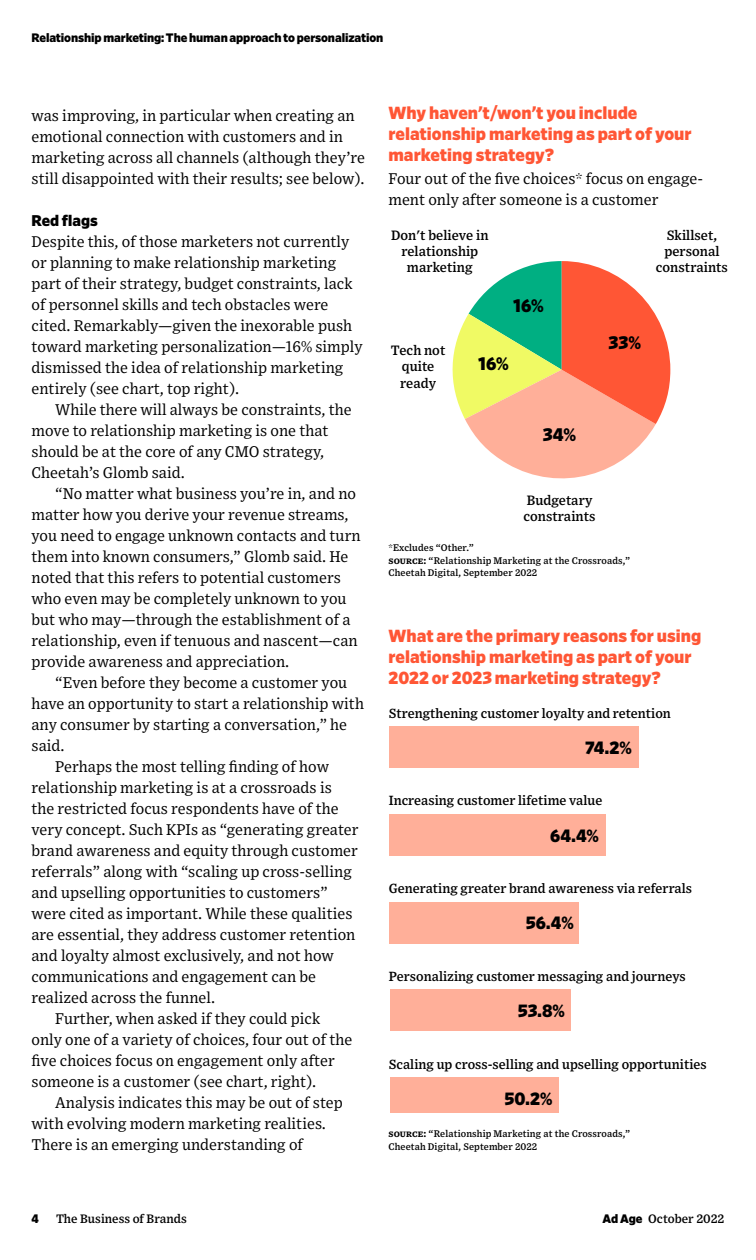
<style>
.page{position:relative;width:756px;height:1260px;background:#fff}
.page>*{position:absolute;margin:0;border:0;box-sizing:border-box;transform-origin:0 0}
.t1{font:900 18.03px "Retina";color:#000}
.t2{font:900 17.68px "Retina";color:#000}
.t3{font:900 17.5px/21px "Retina";color:#ff5635}
.t4{font:15.58px/21px "Exchange";color:#000}
.t5{font:900 15.58px "Retina";color:#000}
.t6{font:500 13.65px/16.3px "Exchange";color:#000;text-align:center}
.t7{font:500 13.3px "Exchange";color:#000}
.t8{font:900 12.25px "Retina";letter-spacing:-.01em;color:#000}
.t9{font:500 12.25px "Exchange";color:#000}
.t10{font:500 9.62px/12.2px "Exchange";letter-spacing:.01em;color:#000}
.s1{font-weight:700}
.s2{font-family:"Retina";font-weight:900}
</style>
<div class="page">
<div style="left:390px;top:1078px;width:168px;height:35px;background:#ffaf99"></div>
<div style="left:390px;top:990px;width:180px;height:41px;background:#ffaf99"></div>
<div style="left:390px;top:902px;width:189px;height:41px;background:#ffaf99"></div>
<div style="left:390px;top:814px;width:216px;height:41px;background:#ffaf99"></div>
<div style="left:390px;top:727px;width:249px;height:41px;background:#ffaf99"></div>
<svg style="left:452px;top:261px;width:218px;height:218px"></svg>
<p class="t8" style="left:32px;top:30px;width:354px">Relationship marketing: The human approach to personalization</p>
<p class="t4" style="left:32px;top:105px;width:335px">was improving, in particular when creating an emotional connection with customers and in marketing across all channels (although they’re still disappointed with their results; see below).</p>
<p class="t5" style="left:32px;top:211px;width:68px">Red flags</p>
<p class="t4" style="left:32px;top:231px;width:333px">Despite this, of those marketers not currently or planning to make relationship marketing part of their strategy, budget constraints, lack of personnel skills and tech obstacles were cited. Remarkably—given the inexorable push toward marketing personalization—16% simply dismissed the idea of relationship marketing entirely (see chart, top right).</p>
<p class="t4" style="left:32px;top:399px;width:322px;text-indent:24px">While there will always be constraints, the move to relationship marketing is one that should be at the core of any CMO strategy, Cheetah’s Glomb said.</p>
<p class="t4" style="left:32px;top:483px;width:331px;text-indent:24px">“No matter what business you’re in, and no matter how you derive your revenue streams, you need to engage unknown contacts and turn them into known consumers,” Glomb said. He noted that this refers to potential customers who even may be completely unknown to you but who may—through the establishment of a relationship, even if tenuous and nascent—can provide awareness and appreciation.</p>
<p class="t4" style="left:55px;top:672px;width:294px">“Even before they become a customer you</p>
<p class="t4" style="left:32px;top:693px;width:334px">have an opportunity to start a relationship with</p>
<p class="t4" style="left:32px;top:714px;width:317px">any consumer by starting a conversation,” he</p>
<p class="t4" style="left:32px;top:735px;width:35px">said.</p>
<p class="t4" style="left:55px;top:756px;width:275px">Perhaps the most telling finding of how</p>
<p class="t4" style="left:32px;top:777px;width:302px">relationship marketing is at a crossroads is</p>
<p class="t4" style="left:32px;top:798px;width:309px">the restricted focus respondents have of the</p>
<p class="t4" style="left:32px;top:819px;width:329px">very concept. Such KPIs as “generating greater</p>
<p class="t4" style="left:32px;top:840px;width:328px">brand awareness and equity through customer</p>
<p class="t4" style="left:32px;top:861px;width:322px">referrals” along with “scaling up cross-selling</p>
<p class="t4" style="left:32px;top:882px;width:298px">and upselling opportunities to customers”</p>
<p class="t4" style="left:32px;top:903px;width:323px">were cited as important. While these qualities</p>
<p class="t4" style="left:32px;top:924px;width:325px">are essential, they address customer retention</p>
<p class="t4" style="left:32px;top:945px;width:304px">and loyalty almost exclusively, and not how</p>
<p class="t4" style="left:32px;top:966px;width:286px">communications and engagement can be</p>
<p class="t4" style="left:32px;top:987px;width:185px">realized across the funnel.</p>
<p class="t4" style="left:55px;top:1008px;width:267px">Further, when asked if they could pick</p>
<p class="t4" style="left:32px;top:1029px;width:323px">only one of a variety of choices, four out of the</p>
<p class="t4" style="left:32px;top:1050px;width:305px">five choices focus on engagement only after</p>
<p class="t4" style="left:32px;top:1071px;width:286px">someone is a customer (see chart, right).</p>
<p class="t4" style="left:55px;top:1092px;width:289px">Analysis indicates this may be out of step</p>
<p class="t4" style="left:32px;top:1113px;width:296px">with evolving modern marketing realities.</p>
<p class="t4" style="left:32px;top:1134px;width:273px">There is an emerging understanding of</p>
<p class="t3" style="left:388px;top:102px;width:305px">Why haven’t/won’t you include relationship marketing as part of your marketing strategy?</p>
<p class="t4" style="left:388px;top:168px;width:316px">Four out of the five choices* focus on engage&shy;ment only after someone is a customer</p>
<p class="t6" style="left:391px;top:227px;width:99px">Don't believe in relationship marketing</p>
<p class="t1" style="left:513px;top:295px;width:32px">16%</p>
<p class="t6" style="left:391px;top:342px;width:56px">Tech not quite ready</p>
<p class="t1" style="left:478px;top:352px;width:32px">16%</p>
<p class="t1" style="left:543px;top:423px;width:35px">34%</p>
<p class="t6" style="left:656px;top:227px;width:74px">Skillset, personal constraints</p>
<p class="t1" style="left:608px;top:332px;width:34px">33%</p>
<p class="t6" style="left:523px;top:492px;width:74px;text-align:left">Budgetary constraints</p>
<p class="t10" style="left:388px;top:542px;width:243px">*Excludes “Other.”<br><span class="s1">source:</span> “Relationship Marketing at the Crossroads,”<br>Cheetah Digital, September 2022</p>
<p class="t3" style="left:388px;top:625px;width:314px">What are the primary reasons for using relationship marketing as part of your<br>2022 or 2023 marketing strategy?</p>
<p class="t7" style="left:389px;top:705px;width:284px">Strengthening customer loyalty and retention</p>
<p class="t2" style="left:585px;top:737px;width:48px">74.2%</p>
<p class="t7" style="left:389px;top:793px;width:215px">Increasing customer lifetime value</p>
<p class="t2" style="left:550px;top:825px;width:50px">64.4%</p>
<p class="t7" style="left:389px;top:880px;width:305px">Generating greater brand awareness via referrals</p>
<p class="t2" style="left:526px;top:912px;width:49px">56.4%</p>
<p class="t7" style="left:389px;top:968px;width:299px">Personalizing customer messaging and journeys</p>
<p class="t2" style="left:518px;top:1000px;width:49px">53.8%</p>
<p class="t7" style="left:389px;top:1056px;width:320px">Scaling up cross-selling and upselling opportunities</p>
<p class="t2" style="left:505px;top:1088px;width:49px">50.2%</p>
<p class="t10" style="left:388px;top:1128px;width:243px"><span class="s1">source:</span> “Relationship Marketing at the Crossroads,”<br>Cheetah Digital, September 2022</p>
<p class="t8" style="left:32px;top:1211px;width:9px">4</p>
<p class="t9" style="left:56px;top:1211px;width:132px">The Business of Brands</p>
<p class="t9" style="left:603px;top:1211px;width:123px"><span class="s2">Ad Age</span> October 2022</p>
</div>
